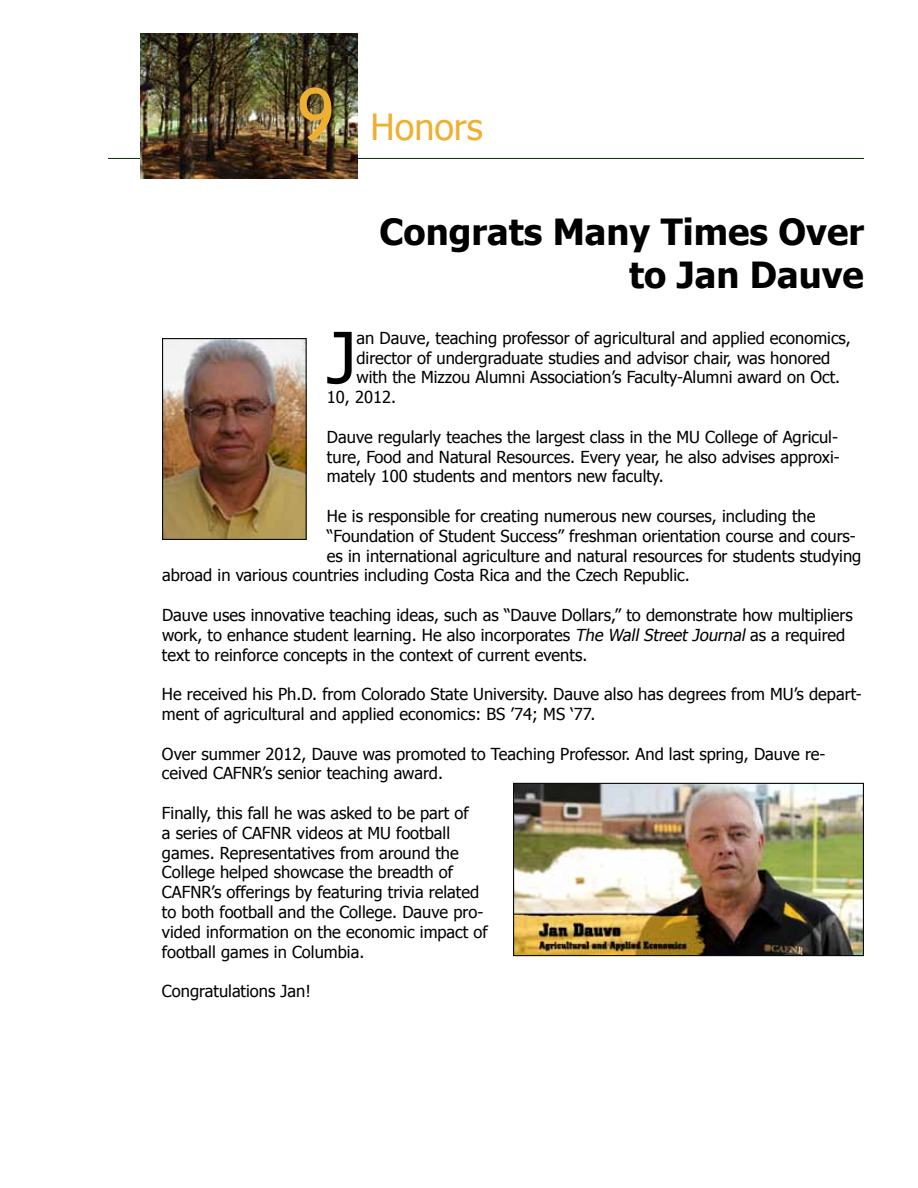
<style>
.page{position:relative;width:918px;height:1188px;background:#fff}
.page>*{position:absolute;margin:0;border:0;box-sizing:border-box;transform-origin:0 0}
.t1{font:70.95px "Tahoma";color:#000}
.t2{font:700 36px/43.2px "Tahoma";color:#000;text-align:right}
.t3{font:36px "Tahoma";color:#efb031}
.t4{font:16.5px/19.8px "Tahoma";color:#000}
.s1{font-family:"Trebuchet MS";font-size:72px}
.s2{font-style:italic}
</style>
<div class="page">
<hr style="left:108px;top:158px;width:756px;height:1px;background:#032f02">
<img style="left:141px;top:33px;width:217px;height:146px">
<img style="left:164px;top:340px;width:141px;height:198px">
<div style="left:162px;top:338px;width:145px;height:202px;border:1px solid #090b0a"></div>
<img style="left:515px;top:785px;width:347px;height:169px">
<div style="left:513px;top:783px;width:351px;height:173px;border:1px solid #090b0a"></div>
<h2 class="t3" style="left:297px;top:103px;width:187px"><span class="s1">9</span> Honors</h2>
<h2 class="t2" style="left:380px;top:208px;width:486px">Congrats Many Times Over to Jan Dauve</h2>
<h1 class="t1" style="left:327px;top:310px;width:31px">J</h1>
<p class="t4" style="left:357px;top:327px;width:496px">an Dauve, teaching professor of agricultural and applied economics,</p>
<p class="t4" style="left:357px;top:347px;width:475px">director of undergraduate studies and advisor chair, was honored</p>
<p class="t4" style="left:357px;top:367px;width:485px">with the Mizzou Alumni Association’s Faculty-Alumni award on Oct.</p>
<p class="t4" style="left:327px;top:387px;width:71px">10, 2012.</p>
<p class="t4" style="left:327px;top:426px;width:514px;text-align:justify">Dauve regularly teaches the largest class in the MU College of Agricul&shy;ture, Food and Natural Resources. Every year, he also advises approxi&shy;mately 100 students and mentors new faculty.</p>
<p class="t4" style="left:327px;top:505px;width:490px">He is responsible for creating numerous new courses, including the</p>
<p class="t4" style="left:327px;top:525px;width:530px">“Foundation of Student Success” freshman orientation course and cours-</p>
<p class="t4" style="left:327px;top:545px;width:536px">es in international agriculture and natural resources for students studying</p>
<p class="t4" style="left:162px;top:565px;width:529px">abroad in various countries including Costa Rica and the Czech Republic.</p>
<p class="t4" style="left:162px;top:604px;width:692px">Dauve uses innovative teaching ideas, such as “Dauve Dollars,” to demonstrate how multipliers work, to enhance student learning. He also incorporates <span class="s2">The Wall Street Journal</span> as a required text to reinforce concepts in the context of current events.</p>
<p class="t4" style="left:162px;top:684px;width:701px">He received his Ph.D. from Colorado State University. Dauve also has degrees from MU’s depart&shy;ment of agricultural and applied economics: BS ’74; MS ‘77.</p>
<p class="t4" style="left:162px;top:743px;width:665px">Over summer 2012, Dauve was promoted to Teaching Professor. And last spring, Dauve re&shy;ceived CAFNR’s senior teaching award.</p>
<p class="t4" style="left:162px;top:802px;width:327px">Finally, this fall he was asked to be part of<br>a series of CAFNR videos at MU football games. Representatives from around the College helped showcase the breadth of CAFNR’s offerings by featuring trivia related to both football and the College. Dauve pro&shy;vided information on the economic impact of football games in Columbia.</p>
<p class="t4" style="left:162px;top:981px;width:150px">Congratulations Jan!</p>
</div>
